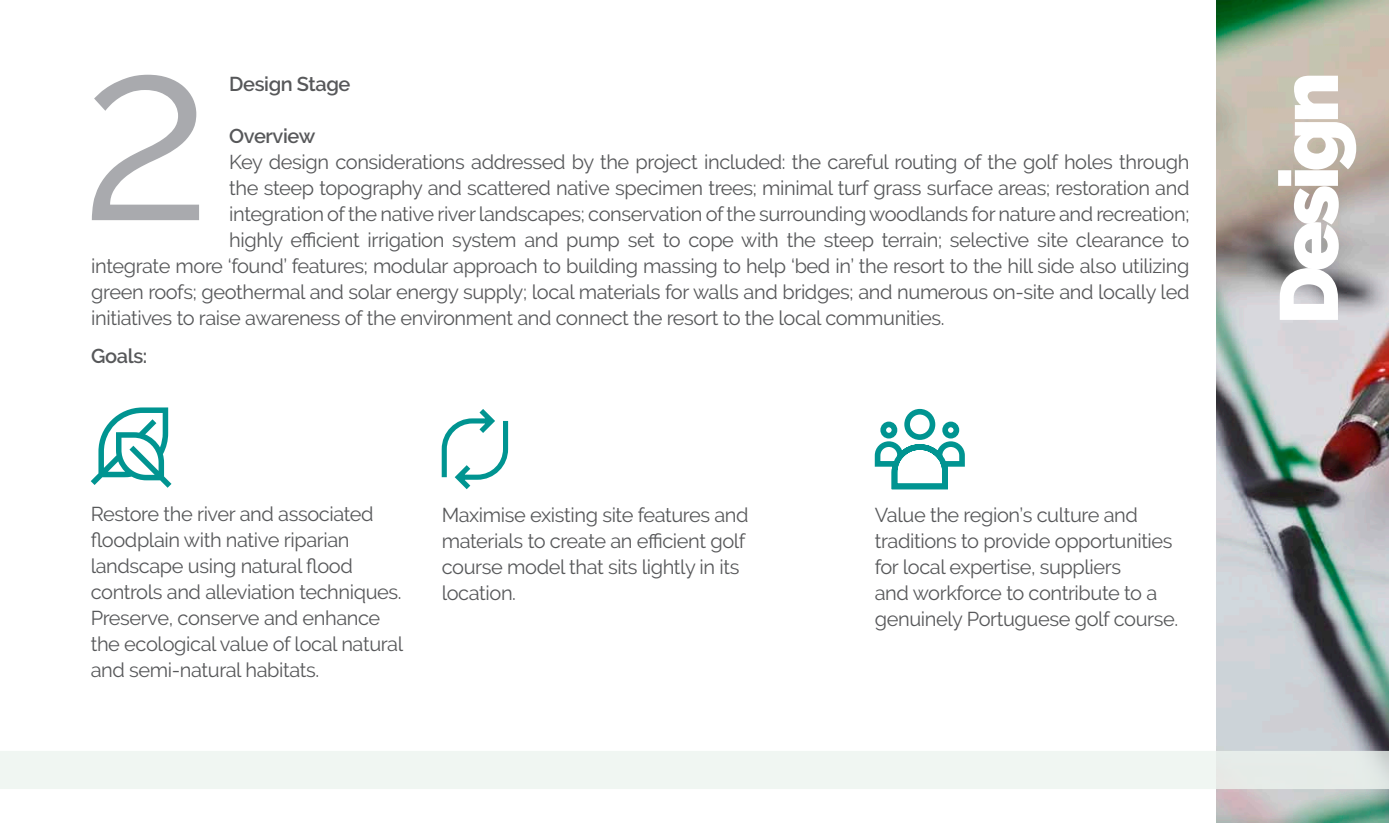
<style>
.page{position:relative;width:1389px;height:823px;background:#fff}
.page>*{position:absolute;margin:0;border:0;box-sizing:border-box;transform-origin:0 0}
.t1{font:250px "Raleway";color:#a9aaae}
.t2{font:900 82px "Raleway";letter-spacing:-.06em;color:#fff}
.Body{font:20px/26px "Raleway";letter-spacing:-.02em;color:#57585a}
.Body-2{font:600 20px "Raleway";letter-spacing:-.02em;color:#57585a}
</style>
<div class="page">
<img style="left:1216px;top:0;width:173px;height:822px">
<svg style="left:1px;top:750px;width:1388px;height:38px;fill:#f0f6f2"></svg>
<img style="left:0;top:0;width:1px;height:822px">
<hr style="left:0;top:442px;width:1px;height:186px;background:#faf9f6">
<svg style="left:875px;top:408px;width:90px;height:81px"></svg>
<svg style="left:91px;top:407px;width:80px;height:80px"></svg>
<svg style="left:442px;top:409px;width:66px;height:80px"></svg>
<h1 class="t1" style="left:81px;top:-13px;width:132px">2</h1>
<p class="Body-2" style="left:229px;top:72px;width:123px">Design Stage</p>
<p class="Body-2" style="left:229px;top:124px;width:88px">Overview</p>
<p class="Body" style="left:229px;top:149px;width:962px">Key design considerations addressed by the project included: the careful routing of the golf holes through</p>
<p class="Body" style="left:229px;top:175px;width:962px">the steep topography and scattered native specimen trees; minimal turf grass surface areas; restoration and</p>
<p class="Body" style="left:229px;top:201px;width:962px">integration of the native river landscapes; conservation of the surrounding woodlands for nature and recreation;</p>
<p class="Body" style="left:229px;top:227px;width:962px">highly efficient irrigation system and pump set to cope with the steep terrain; selective site clearance to</p>
<p class="Body" style="left:91px;top:253px;width:1100px">integrate more ‘found’ features; modular approach to building massing to help ‘bed in’ the resort to the hill side also utilizing</p>
<p class="Body" style="left:91px;top:279px;width:1100px">green roofs; geothermal and solar energy supply; local materials for walls and bridges; and numerous on-site and locally led</p>
<p class="Body" style="left:91px;top:305px;width:855px">initiatives to raise awareness of the environment and connect the resort to the local communities.</p>
<p class="Body-2" style="left:91px;top:344px;width:58px">Goals:</p>
<p class="Body" style="left:91px;top:500px;width:314px">Restore the river and associated floodplain with native riparian landscape using natural flood controls and alleviation techniques.<br>Preserve, conserve and enhance the ecological value of local natural and semi-natural habitats.</p>
<p class="Body" style="left:442px;top:502px;width:308px">Maximise existing site features and materials to create an efficient golf course model that sits lightly in its location.</p>
<p class="Body" style="left:875px;top:502px;width:305px">Value the region’s culture and traditions to provide opportunities for local expertise, suppliers<br>and workforce to contribute to a genuinely Portuguese golf course.</p>
<p class="t2" style="left:1262px;top:325px;width:254px;rotate:-90deg">Design</p>
</div>
